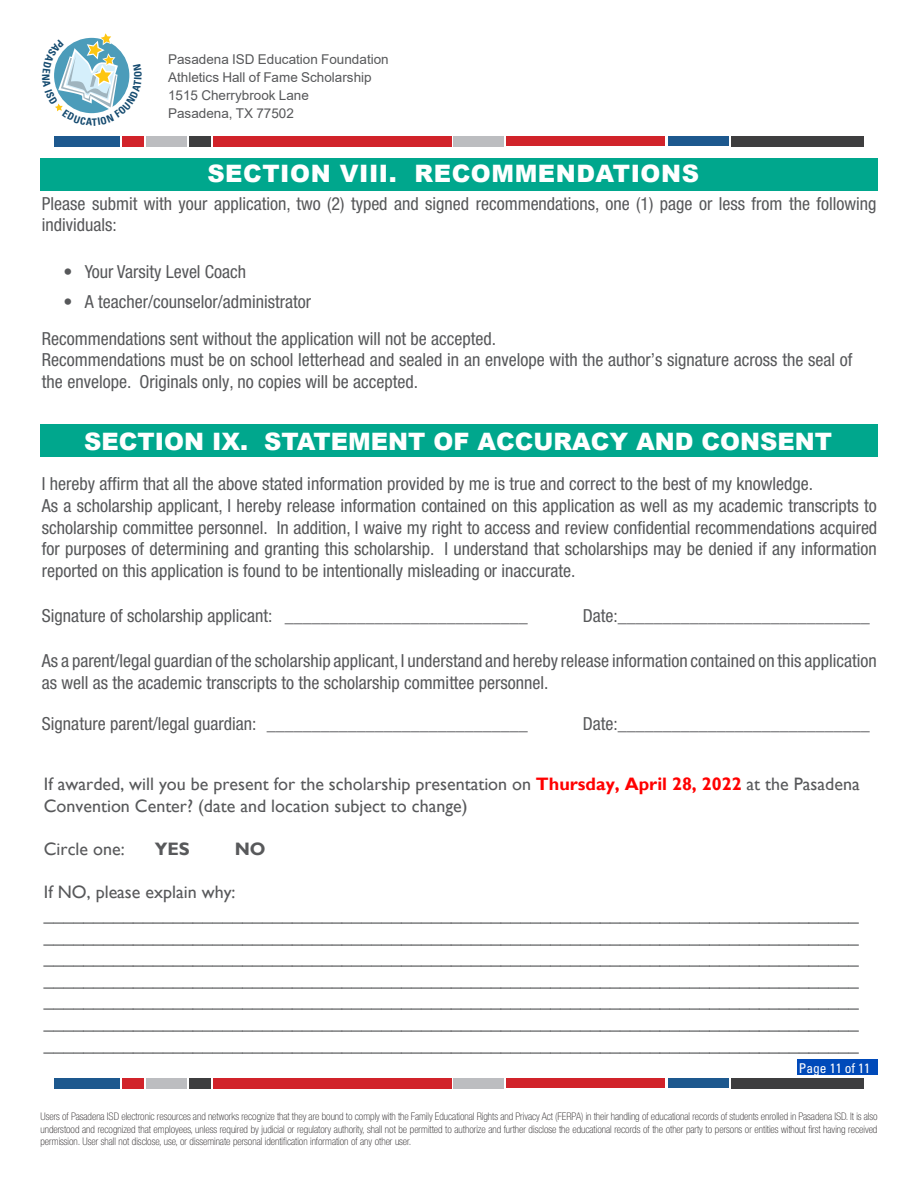
<style>
.page{position:relative;width:918px;height:1188px;background:#fff}
.page>*{position:absolute;margin:0;border:0;box-sizing:border-box;transform-origin:0 0}
.t1{font:900 24px "Arial";color:#fff}
.t2{font:900 24px "Arial";letter-spacing:.025em;color:#fff}
.t3{font:condensed 18px/21.6px "Helvetica Neue LT Std";color:#57585a}
.t4{font:18px/21.6px "Gill Sans";color:#58595b}
.t5{font:700 18px "Gill Sans";color:#58595b}
.t6{font:13.5px/18px "Arial";color:#57585a}
.t7{font:condensed 13.5px "Univers LT Std";color:#fff}
.t8{font:100 condensed 10.5px/12.6px "Helvetica Neue LT Std";color:#231f20;text-align:justify}
.s1{font-weight:700;color:#f00}
</style>
<div class="page">
<div style="left:797px;top:1060px;width:80px;height:15px;background:#004aba"></div>
<div style="left:40px;top:158px;width:837px;height:33px;background:#00a78d"></div>
<div style="left:40px;top:424px;width:837px;height:33px;background:#00a78d"></div>
<div style="left:506px;top:1078px;width:159px;height:10px;background:#d1232a"></div>
<div style="left:213px;top:1078px;width:238px;height:10px;background:#d1232a"></div>
<div style="left:731px;top:1078px;width:133px;height:10px;background:#3e3e3f"></div>
<div style="left:668px;top:1078px;width:61px;height:10px;background:#1d588e"></div>
<div style="left:189px;top:1078px;width:22px;height:10px;background:#3e3e3f"></div>
<div style="left:122px;top:1078px;width:21px;height:10px;background:#d1232a"></div>
<div style="left:146px;top:1078px;width:41px;height:10px;background:#bcbdc0"></div>
<div style="left:54px;top:1078px;width:65px;height:10px;background:#1d588e"></div>
<div style="left:454px;top:1078px;width:50px;height:10px;background:#bcbdc0"></div>
<div style="left:506px;top:136px;width:159px;height:10px;background:#d1232a"></div>
<div style="left:213px;top:136px;width:238px;height:10px;background:#d1232a"></div>
<div style="left:731px;top:136px;width:133px;height:10px;background:#3e3e3f"></div>
<div style="left:668px;top:136px;width:61px;height:10px;background:#1d588e"></div>
<div style="left:189px;top:136px;width:22px;height:10px;background:#3e3e3f"></div>
<div style="left:122px;top:136px;width:21px;height:10px;background:#d1232a"></div>
<div style="left:146px;top:136px;width:41px;height:10px;background:#bcbdc0"></div>
<div style="left:54px;top:136px;width:65px;height:10px;background:#1d588e"></div>
<div style="left:454px;top:136px;width:50px;height:10px;background:#bcbdc0"></div>
<svg style="left:54px;top:33px;width:76px;height:81px"></svg>
<p class="t6" style="left:168px;top:50px;width:222px">Pasadena ISD Education Foundation<br>Athletics Hall of Fame Scholarship<br>1515 Cherrybrook Lane<br>Pasadena, TX 77502</p>
<p class="t2" style="left:207px;top:156px;width:493px">SECTION VIII. RECOMMENDATIONS</p>
<p class="t3" style="left:42px;top:192px;width:836px">Please submit with your application, two (2) typed and signed recommendations, one (1) page or less from the following individuals:</p>
<p class="t3" style="left:64px;top:261px;width:184px">• Your Varsity Level Coach</p>
<p class="t3" style="left:64px;top:291px;width:249px">• A teacher/counselor/administrator</p>
<p class="t3" style="left:42px;top:327px;width:812px">Recommendations sent without the application will not be accepted.<br>Recommendations must be on school letterhead and sealed in an envelope with the author’s signature across the seal of the envelope. Originals only, no copies will be accepted.</p>
<p class="t1" style="left:84px;top:424px;width:749px">SECTION IX. STATEMENT OF ACCURACY AND CONSENT</p>
<p class="t3" style="left:42px;top:473px;width:837px">I hereby affirm that all the above stated information provided by me is true and correct to the best of my knowledge.<br>As a scholarship applicant, I hereby release information contained on this application as well as my academic transcripts to scholarship committee personnel. In addition, I waive my right to access and review confidential recommendations acquired for purposes of determining and granting this scholarship. I understand that scholarships may be denied if any information reported on this application is found to be intentionally misleading or inaccurate.</p>
<p class="t3" style="left:42px;top:605px;width:487px">Signature of scholarship applicant: ___________________________</p>
<p class="t3" style="left:583px;top:605px;width:37px">Date:</p>
<p class="t3" style="left:42px;top:650px;width:836px">As a parent/legal guardian of the scholarship applicant, I understand and hereby release information contained on this application as well as the academic transcripts to the scholarship committee personnel.</p>
<p class="t3" style="left:42px;top:713px;width:487px">Signature parent/legal guardian: _____________________________</p>
<p class="t3" style="left:583px;top:713px;width:37px">Date:</p>
<p class="t4" style="left:44px;top:774px;width:817px">If awarded, will you be present for the scholarship presentation on <span class="s1">Thursday, April 28, 2022</span> at the Pasadena<br>Convention Center? (date and location subject to change)</p>
<p class="t4" style="left:44px;top:839px;width:82px">Circle one:</p>
<p class="t5" style="left:155px;top:838px;width:37px">YES</p>
<p class="t5" style="left:235px;top:838px;width:32px">NO</p>
<p class="t4" style="left:44px;top:882px;width:816px">If NO, please explain why: __________________________________________________________________________________ __________________________________________________________________________________ __________________________________________________________________________________ __________________________________________________________________________________ __________________________________________________________________________________ __________________________________________________________________________________ __________________________________________________________________________________</p>
<p class="t7" style="left:799px;top:1059px;width:73px">Page 11 of 11</p>
<p class="t8" style="left:40px;top:1110px;width:839px">Users of Pasadena ISD electronic resources and networks recognize that they are bound to comply with the Family Educational Rights and Privacy Act (FERPA) in their handling of educational records of students enrolled in Pasadena ISD. It is also understood and recognized that employees, unless required by judicial or regulatory authority, shall not be permitted to authorize and further disclose the educational records of the other party to persons or entities without first having received permission. User shall not disclose, use, or disseminate personal identification information of any other user.</p>
</div>
